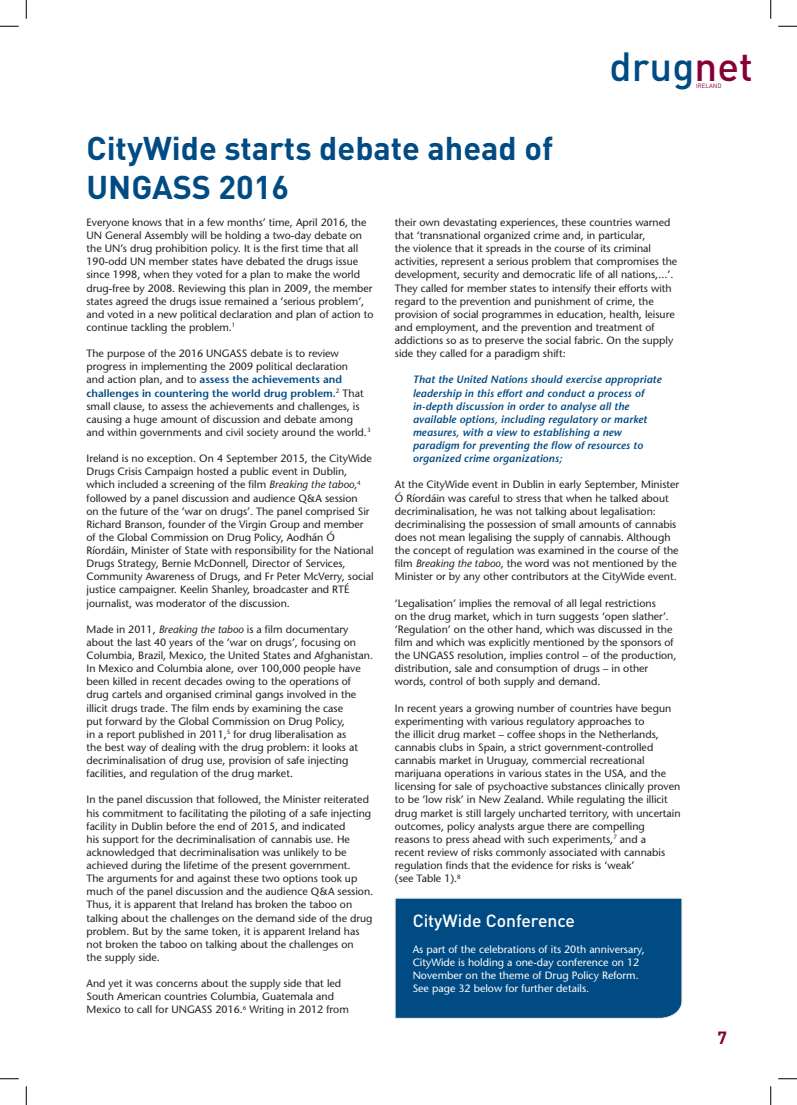
<style>
.page{position:relative;width:797px;height:1105px;background:#fff}
.page>*{position:absolute;margin:0;border:0;box-sizing:border-box;transform-origin:0 0}
.t1{font:500 40.25px "DIN";color:#004b84}
.Section_Headings{font:700 32.5px/39px "DIN";color:#004b84}
.Smaller_article_head{font:500 17.5px "DIN";color:#fff}
.t2{font:700 17.5px "DIN";color:#860037}
.Body_Copy{font:500 10.62px/13.1px "Stone Sans Std";color:#231f20}
.Pullout_para{font:italic 600 10.62px/13.1px "Stone Sans Std";letter-spacing:.01em;color:#004b84}
.Body_Copy-2{font:500 10.62px/13.1px "Stone Sans Std";color:#fff}
.t3{font:6.12px "DIN";color:#860037}
.s1{color:#860037}
.s2{font-weight:600;color:#004b84}
.s3{font-style:italic}
</style>
<div class="page">
<div style="left:395px;top:898px;width:287px;height:121px;background:#004b84"></div>
<svg style="left:0;top:25px;width:19px;height:2px"></svg>
<svg style="left:778px;top:25px;width:19px;height:2px"></svg>
<svg style="left:0;top:1078px;width:19px;height:1px"></svg>
<svg style="left:778px;top:1078px;width:19px;height:1px"></svg>
<svg style="left:25px;top:0;width:2px;height:19px"></svg>
<svg style="left:25px;top:1086px;width:2px;height:19px"></svg>
<svg style="left:770px;top:0;width:1px;height:19px"></svg>
<svg style="left:770px;top:1086px;width:1px;height:19px"></svg>
<h1 class="t1" style="left:609px;top:40px;width:145px">drug<span class="s1">net</span></h1>
<p class="t3" style="left:696px;top:82px;width:27px">IRELAND</p>
<p class="Section_Headings" style="left:86px;top:127px;width:468px">CityWide starts debate ahead of<br>UNGASS 2016</p>
<p class="Body_Copy" style="left:86px;top:216px;width:288px">Everyone knows that in a few months’ time, April 2016, the UN General Assembly will be holding a two-day debate on the UN’s drug prohibition policy. It is the first time that all 190-odd UN member states have debated the drugs issue since 1998, when they voted for a plan to make the world drug-free by 2008. Reviewing this plan in 2009, the member states agreed the drugs issue remained a ‘serious problem’, and voted in a new political declaration and plan of action to continue tackling the problem.<sup>1</sup></p>
<p class="Body_Copy" style="left:86px;top:347px;width:285px">The purpose of the 2016 UNGASS debate is to review progress in implementing the 2009 political declaration<br>and action plan, and to <span class="s2">assess the achievements and challenges in countering the world drug problem.</span><sup>2</sup> That small clause, to assess the achievements and challenges, is causing a huge amount of discussion and debate among and within governments and civil society around the world.<sup>3</sup></p>
<p class="Body_Copy" style="left:86px;top:452px;width:289px">Ireland is no exception. On 4 September 2015, the CityWide Drugs Crisis Campaign hosted a public event in Dublin, which included a screening of the film <span class="s3">Breaking the taboo,</span><sup>4 </sup>followed by a panel discussion and audience Q&amp;A session<br>on the future of the ‘war on drugs’. The panel comprised Sir Richard Branson, founder of the Virgin Group and member of the Global Commission on Drug Policy, Aodhán Ó Ríordáin, Minister of State with responsibility for the National Drugs Strategy, Bernie McDonnell, Director of Services, Community Awareness of Drugs, and Fr Peter McVerry, social justice campaigner. Keelin Shanley, broadcaster and RTÉ journalist, was moderator of the discussion.</p>
<p class="Body_Copy" style="left:86px;top:622px;width:288px">Made in 2011, <span class="s3">Breaking the taboo</span> is a film documentary about the last 40 years of the ‘war on drugs’, focusing on Columbia, Brazil, Mexico, the United States and Afghanistan.<br>In Mexico and Columbia alone, over 100,000 people have been killed in recent decades owing to the operations of drug cartels and organised criminal gangs involved in the illicit drugs trade. The film ends by examining the case<br>put forward by the Global Commission on Drug Policy,<br>in a report published in 2011,<sup>5</sup> for drug liberalisation as<br>the best way of dealing with the drug problem: it looks at decriminalisation of drug use, provision of safe injecting facilities, and regulation of the drug market.</p>
<p class="Body_Copy" style="left:86px;top:793px;width:288px">In the panel discussion that followed, the Minister reiterated his commitment to facilitating the piloting of a safe injecting facility in Dublin before the end of 2015, and indicated<br>his support for the decriminalisation of cannabis use. He acknowledged that decriminalisation was unlikely to be achieved during the lifetime of the present government.<br>The arguments for and against these two options took up much of the panel discussion and the audience Q&amp;A session.<br>Thus, it is apparent that Ireland has broken the taboo on talking about the challenges on the demand side of the drug problem. But by the same token, it is apparent Ireland has not broken the taboo on talking about the challenges on<br>the supply side.</p>
<p class="Body_Copy" style="left:86px;top:977px;width:264px">And yet it was concerns about the supply side that led<br>South American countries Columbia, Guatemala and<br>Mexico to call for UNGASS 2016.<sup>6</sup> Writing in 2012 from</p>
<p class="Body_Copy" style="left:395px;top:216px;width:284px">their own devastating experiences, these countries warned that ‘transnational organized crime and, in particular,<br>the violence that it spreads in the course of its criminal activities, represent a serious problem that compromises the development, security and democratic life of all nations,...’.<br>They called for member states to intensify their efforts with regard to the prevention and punishment of crime, the provision of social programmes in education, health, leisure and employment, and the prevention and treatment of addictions so as to preserve the social fabric. On the supply side they called for a paradigm shift:</p>
<p class="Pullout_para" style="left:412px;top:373px;width:250px">That the United Nations should exercise appropriate leadership in this effort and conduct a process of in-depth discussion in order to analyse all the available options, including regulatory or market measures, with a view to establishing a new paradigm for preventing the flow of resources to organized crime organizations;</p>
<p class="Body_Copy" style="left:395px;top:478px;width:286px">At the CityWide event in Dublin in early September, Minister Ó Ríordáin was careful to stress that when he talked about decriminalisation, he was not talking about legalisation: decriminalising the possession of small amounts of cannabis does not mean legalising the supply of cannabis. Although the concept of regulation was examined in the course of the film <span class="s3">Breaking the taboo</span>, the word was not mentioned by the Minister or by any other contributors at the CityWide event.</p>
<p class="Body_Copy" style="left:395px;top:596px;width:283px">‘Legalisation’ implies the removal of all legal restrictions<br>on the drug market, which in turn suggests ‘open slather’. ‘Regulation’ on the other hand, which was discussed in the film and which was explicitly mentioned by the sponsors of the UNGASS resolution, implies control – of the production, distribution, sale and consumption of drugs – in other words, control of both supply and demand.</p>
<p class="Body_Copy" style="left:395px;top:701px;width:287px">In recent years a growing number of countries have begun experimenting with various regulatory approaches to<br>the illicit drug market – coffee shops in the Netherlands, cannabis clubs in Spain, a strict government-controlled cannabis market in Uruguay, commercial recreational marijuana operations in various states in the USA, and the licensing for sale of psychoactive substances clinically proven to be ‘low risk’ in New Zealand. While regulating the illicit drug market is still largely uncharted territory, with uncertain outcomes, policy analysts argue there are compelling reasons to press ahead with such experiments,<sup>7</sup> and a<br>recent review of risks commonly associated with cannabis regulation finds that the evidence for risks is ‘weak’<br>(see Table 1).<sup>8</sup></p>
<p class="Smaller_article_head" style="left:412px;top:909px;width:164px">CityWide Conference</p>
<p class="Body_Copy-2" style="left:412px;top:943px;width:233px">As part of the celebrations of its 20th anniversary, CityWide is holding a one-day conference on 12<br>November on the theme of Drug Policy Reform.<br>See page 32 below for further details.</p>
<h3 class="t2" style="left:717px;top:1026px;width:11px">7</h3>
</div>
